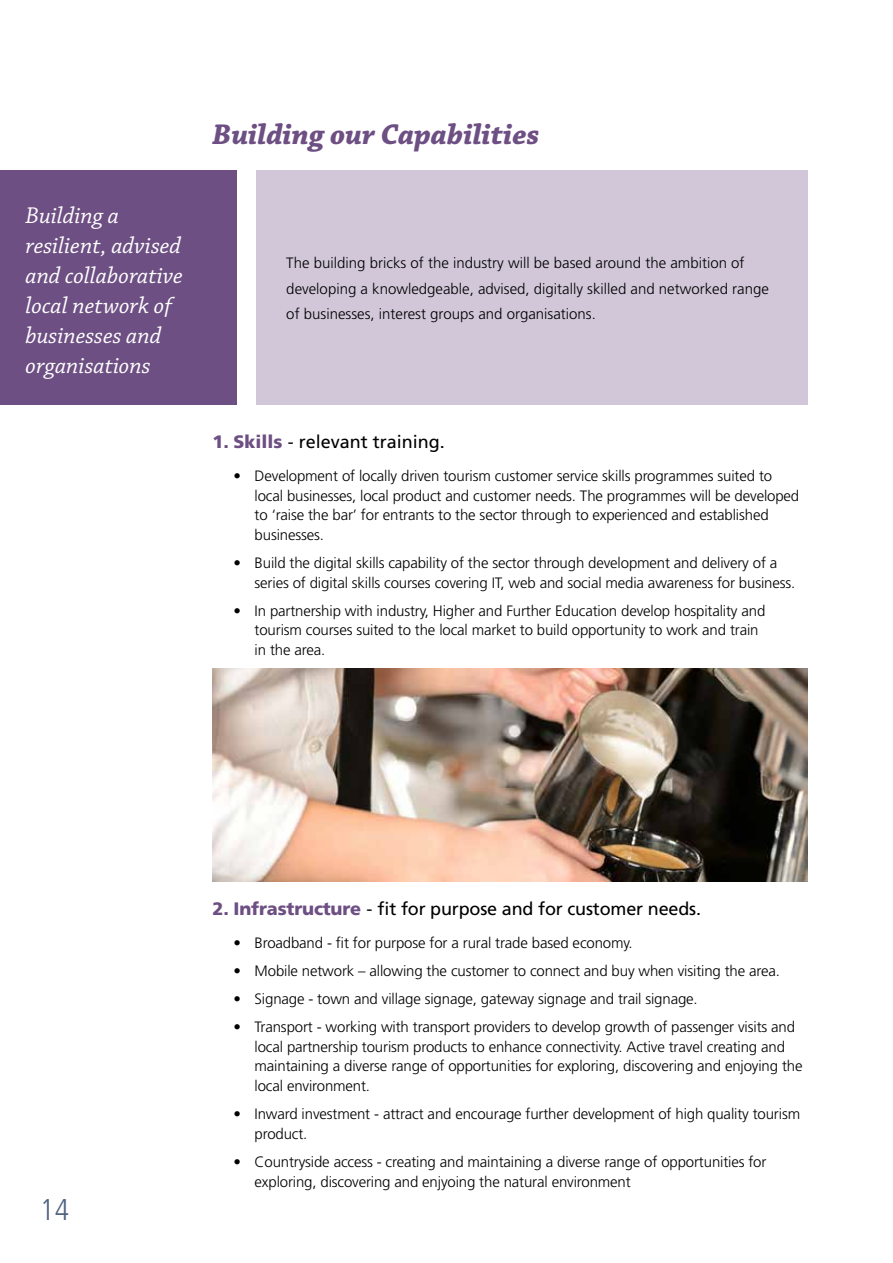
<style>
.page{position:relative;width:893px;height:1263px;background:#fff}
.page>*{position:absolute;margin:0;border:0;box-sizing:border-box;transform-origin:0 0}
.t1{font:italic 700 30px "Chaparral Pro";color:#6d4f83}
.t2{font:300 condensed 30px "Frutiger";color:#4e6281}
.t3{font:italic 24px/30px "Chaparral Pro";color:#fff}
.t4{font:18px "Frutiger";letter-spacing:-.01em;color:#000}
.t5{font:300 15px/19.6px "Frutiger";letter-spacing:-.01em;color:#000}
.s1{font-weight:900;color:#6d4f83}
</style>
<div class="page">
<div style="left:0;top:170px;width:237px;height:235px;background:#6d4f83"></div>
<div style="left:257px;top:170px;width:551px;height:235px;background:#d1c7d9"></div>
<img style="left:213px;top:669px;width:595px;height:213px">
<h2 class="t3" style="left:26px;top:201px;width:159px">Building a resilient, advised and collaborative local network of businesses and organisations</h2>
<h1 class="t1" style="left:213px;top:117px;width:328px">Building our Capabilities</h1>
<p class="t5" style="left:286px;top:250px;width:484px;line-height:25.5px">The building bricks of the industry will be based around the ambition of developing a knowledgeable, advised, digitally skilled and networked range of businesses, interest groups and organisations.</p>
<p class="t4" style="left:213px;top:432px;width:234px"><span class="s1">1. Skills</span> - relevant training.</p>
<p class="t5" style="left:255px;top:466px;width:546px;text-indent:-21px">• Development of locally driven tourism customer service skills programmes suited to local businesses, local product and customer needs. The programmes will be developed to ‘raise the bar’ for entrants to the sector through to experienced and established businesses.</p>
<p class="t5" style="left:255px;top:553px;width:542px;text-indent:-21px">• Build the digital skills capability of the sector through development and delivery of a series of digital skills courses covering IT, web and social media awareness for business.</p>
<p class="t5" style="left:255px;top:601px;width:512px;text-indent:-21px">• In partnership with industry, Higher and Further Education develop hospitality and tourism courses suited to the local market to build opportunity to work and train in the area.</p>
<h1 class="t2" style="left:40px;top:1192px;width:31px">14</h1>
<p class="t4" style="left:213px;top:898px;width:490px"><span class="s1">2. Infrastructure</span> - fit for purpose and for customer needs.</p>
<p class="t5" style="left:234px;top:932px;width:401px">• Broadband - fit for purpose for a rural trade based economy.</p>
<p class="t5" style="left:234px;top:961px;width:548px">• Mobile network – allowing the customer to connect and buy when visiting the area.</p>
<p class="t5" style="left:234px;top:989px;width:466px">• Signage - town and village signage, gateway signage and trail signage.</p>
<p class="t5" style="left:255px;top:1017px;width:549px;text-indent:-21px">• Transport - working with transport providers to develop growth of passenger visits and local partnership tourism products to enhance connectivity. Active travel creating and maintaining a diverse range of opportunities for exploring, discovering and enjoying the local environment.</p>
<p class="t5" style="left:255px;top:1104px;width:547px;text-indent:-21px">• Inward investment - attract and encourage further development of high quality tourism product.</p>
<p class="t5" style="left:255px;top:1152px;width:513px;text-indent:-21px">• Countryside access - creating and maintaining a diverse range of opportunities for exploring, discovering and enjyoing the natural environment</p>
</div>
